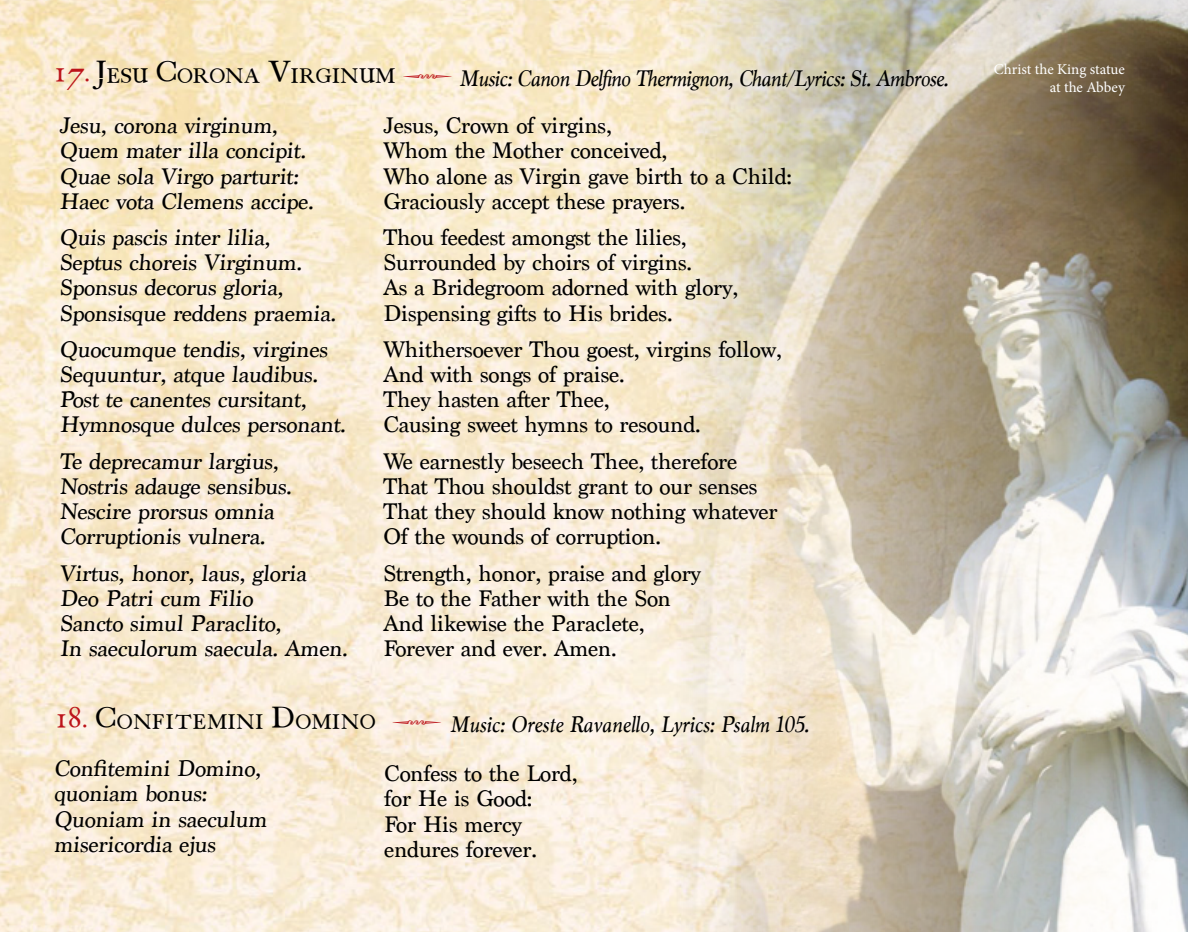
<style>
.page{position:relative;width:1188px;height:932px;background:#fff}
.page>*{position:absolute;margin:0;border:0;box-sizing:border-box;transform-origin:0 0}
.t1{font:23.7px/25.2px "Marion";letter-spacing:-.005em;color:#000}
.t2{font:italic 23.7px/47.5px "Marion";letter-spacing:-.02em;color:#000}
.t3{font:italic 23.7px/44.5px "Marion";color:#000}
.t4{font:15px/18px "Minion Pro";letter-spacing:-.005em;color:#fff;text-align:right}
.s1{font-family:"antiqueroman";font-style:normal;font-size:27.9px;color:#bc141a}
.s2{font-family:"antiqueroman";font-style:normal;font-size:27.9px}
.s3{font-family:"antiqueroman";font-style:normal;font-size:19.5px}
.s4{font-family:"Type Embellishments One Let Plain";font-style:normal;font-size:27.9px;color:#bc141a}
.s5{font-style:normal}
</style>
<div class="page">
<img style="left:0;top:0;width:677px;height:932px">
<img style="left:677px;top:0;width:511px;height:932px">
<p class="t2" style="left:54px;top:54px;width:896px"><span class="s1">17.</span> <span class="s2">J</span><span class="s3">ESU</span> <span class="s2">C</span><span class="s3">ORONA</span> <span class="s2">V</span><span class="s3">IRGINUM</span> <span class="s4">Q</span> Music: Canon Delfino Thermignon, Chant/Lyrics: St. Ambrose.<br><span class="s5">Jesu, corona virginum,</span></p>
<p class="t1" style="left:60px;top:138px;width:258px">Quem mater illa concipit.<br>Quae sola Virgo parturit:<br>Haec vota Clemens accipe.</p>
<p class="t1" style="left:60px;top:225px;width:280px">Quis pascis inter lilia,<br>Septus choreis Virginum.<br>Sponsus decorus gloria,<br>Sponsisque reddens praemia.</p>
<p class="t1" style="left:60px;top:337px;width:290px">Quocumque tendis, virgines<br>Sequuntur, atque laudibus.<br>Post te canentes cursitant,<br>Hymnosque dulces personant.</p>
<p class="t1" style="left:60px;top:448px;width:236px">Te deprecamur largius,<br>Nostris adauge sensibus.<br>Nescire prorsus omnia<br>Corruptionis vulnera.</p>
<p class="t1" style="left:60px;top:560px;width:292px">Virtus, honor, laus, gloria<br>Deo Patri cum Filio<br>Sancto simul Paraclito,<br>In saeculorum saecula. Amen.</p>
<p class="t1" style="left:383px;top:113px;width:410px">Jesus, Crown of virgins,<br>Whom the Mother conceived,<br>Who alone as Virgin gave birth to a Child:<br>Graciously accept these prayers.</p>
<p class="t1" style="left:383px;top:225px;width:356px">Thou feedest amongst the lilies, Surrounded by choirs of virgins.<br>As a Bridegroom adorned with glory, Dispensing gifts to His brides.</p>
<p class="t1" style="left:383px;top:337px;width:400px">Whithersoever Thou goest, virgins follow,<br>And with songs of praise.<br>They hasten after Thee,<br>Causing sweet hymns to resound.</p>
<p class="t1" style="left:383px;top:448px;width:396px">We earnestly beseech Thee, therefore That Thou shouldst grant to our senses That they should know nothing whatever Of the wounds of corruption.</p>
<p class="t1" style="left:383px;top:560px;width:319px">Strength, honor, praise and glory<br>Be to the Father with the Son<br>And likewise the Paraclete,<br>Forever and ever. Amen.</p>
<p class="t3" style="left:54px;top:701px;width:757px"><span class="s1">18.</span> <span class="s2">C</span><span class="s3">ONFITEMINI</span> <span class="s2">D</span><span class="s3">OMINO</span> <span class="s4">Q</span> Music: Oreste Ravanello, Lyrics: Psalm 105.<br><span class="s5">Confitemini Domino,</span></p>
<p class="t1" style="left:54px;top:781px;width:217px">quoniam bonus:<br>Quoniam in saeculum misericordia ejus</p>
<p class="t1" style="left:384px;top:761px;width:195px">Confess to the Lord, for He is Good:<br>For His mercy endures forever.</p>
<p class="t4" style="left:994px;top:61px;width:133px">Christ the King statue at the Abbey</p>
</div>
